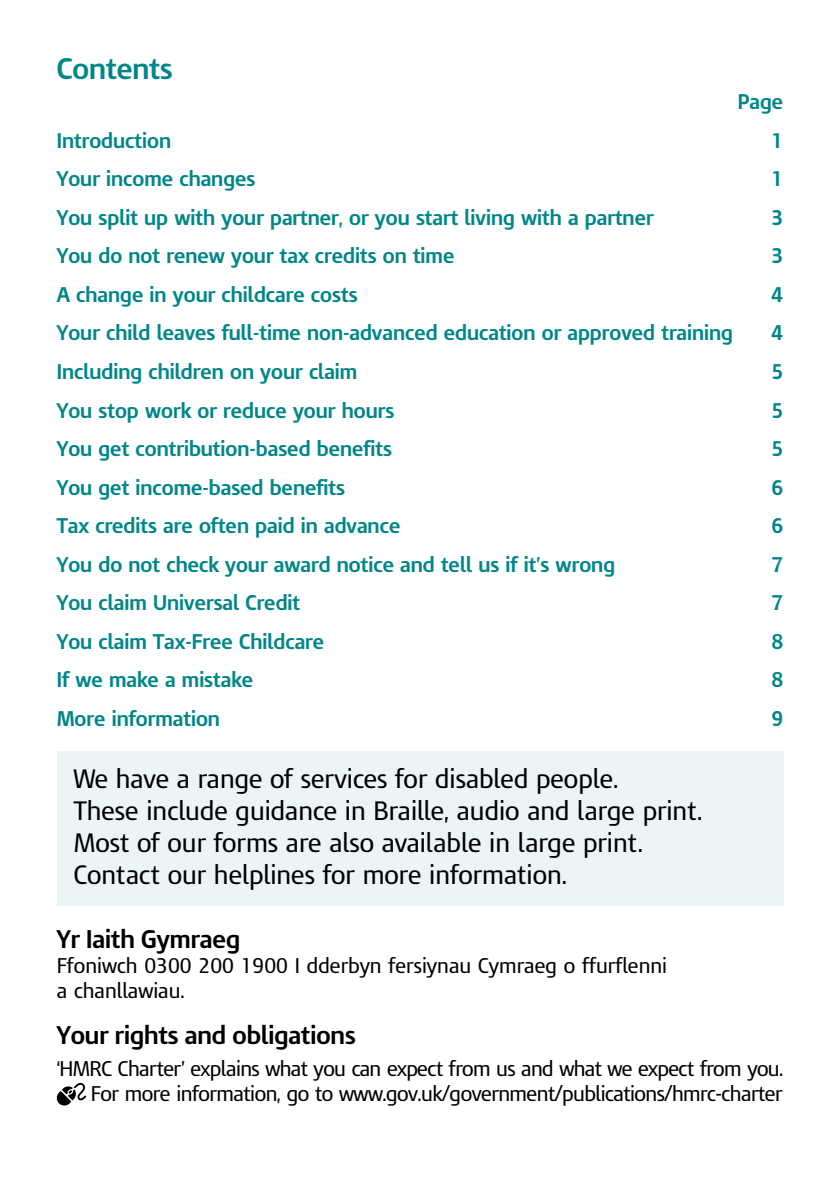
<style>
.page{position:relative;width:840px;height:1191px;background:#fff}
.page>*{position:absolute;margin:0;border:0;box-sizing:border-box;transform-origin:0 0}
.Headings{font:700 28px "IR Modena";color:#008688}
._6_1_A4_Disability_s{font:25px/32px "IR Modena";color:#000}
._3_1_3_A4_section_su{font:700 24px "IR Modena";color:#000}
._2_3_A4_Contents_tex{font:700 20px "IR Modena";color:#008688}
._3_3_2_A4_bodytext_b{font:20px/25px "IR Modena";letter-spacing:-.025em;color:#000;text-align:right}
._3_3_1_A4_bodytext{font:20px/25px "IR Modena";color:#000}
</style>
<div class="page">
<div style="left:57px;top:751px;width:725px;height:155px;background:#ebf5f5"></div>
<svg style="left:57px;top:1083px;width:29px;height:22px"></svg>
<h1 class="Headings" style="left:57px;top:52px;width:117px">Contents</h1>
<p class="_2_3_A4_Contents_tex" style="left:737px;top:90px;width:47px">Page</p>
<p class="_2_3_A4_Contents_tex" style="left:57px;top:129px;width:116px">Introduction</p>
<p class="_2_3_A4_Contents_tex" style="left:771px;top:129px;width:13px">1</p>
<p class="_2_3_A4_Contents_tex" style="left:57px;top:167px;width:200px">Your income changes</p>
<p class="_2_3_A4_Contents_tex" style="left:771px;top:167px;width:13px">1</p>
<p class="_2_3_A4_Contents_tex" style="left:57px;top:206px;width:598px">You split up with your partner, or you start living with a partner</p>
<p class="_2_3_A4_Contents_tex" style="left:771px;top:206px;width:13px">3</p>
<p class="_2_3_A4_Contents_tex" style="left:57px;top:244px;width:399px">You do not renew your tax credits on time</p>
<p class="_2_3_A4_Contents_tex" style="left:771px;top:244px;width:13px">3</p>
<p class="_2_3_A4_Contents_tex" style="left:57px;top:283px;width:302px">A change in your childcare costs</p>
<p class="_2_3_A4_Contents_tex" style="left:771px;top:283px;width:13px">4</p>
<p class="_2_3_A4_Contents_tex" style="left:57px;top:321px;width:677px">Your child leaves full-time non-advanced education or approved training</p>
<p class="_2_3_A4_Contents_tex" style="left:771px;top:321px;width:13px">4</p>
<p class="_2_3_A4_Contents_tex" style="left:57px;top:360px;width:302px">Including children on your claim</p>
<p class="_2_3_A4_Contents_tex" style="left:771px;top:360px;width:13px">5</p>
<p class="_2_3_A4_Contents_tex" style="left:57px;top:398px;width:339px">You stop work or reduce your hours</p>
<p class="_2_3_A4_Contents_tex" style="left:771px;top:398px;width:13px">5</p>
<p class="_2_3_A4_Contents_tex" style="left:57px;top:437px;width:336px">You get contribution-based benefits</p>
<p class="_2_3_A4_Contents_tex" style="left:771px;top:437px;width:13px">5</p>
<p class="_2_3_A4_Contents_tex" style="left:57px;top:475px;width:289px">You get income-based benefits</p>
<p class="_2_3_A4_Contents_tex" style="left:771px;top:475px;width:13px">6</p>
<p class="_2_3_A4_Contents_tex" style="left:57px;top:514px;width:345px">Tax credits are often paid in advance</p>
<p class="_2_3_A4_Contents_tex" style="left:771px;top:514px;width:13px">6</p>
<p class="_2_3_A4_Contents_tex" style="left:57px;top:552px;width:559px">You do not check your award notice and tell us if it’s wrong</p>
<p class="_2_3_A4_Contents_tex" style="left:771px;top:552px;width:13px">7</p>
<p class="_2_3_A4_Contents_tex" style="left:57px;top:591px;width:245px">You claim Universal Credit</p>
<p class="_2_3_A4_Contents_tex" style="left:771px;top:591px;width:13px">7</p>
<p class="_2_3_A4_Contents_tex" style="left:57px;top:629px;width:269px">You claim Tax-Free Childcare</p>
<p class="_2_3_A4_Contents_tex" style="left:771px;top:629px;width:13px">8</p>
<p class="_2_3_A4_Contents_tex" style="left:57px;top:668px;width:198px">If we make a mistake</p>
<p class="_2_3_A4_Contents_tex" style="left:771px;top:668px;width:13px">8</p>
<p class="_2_3_A4_Contents_tex" style="left:57px;top:706px;width:165px">More information</p>
<p class="_2_3_A4_Contents_tex" style="left:771px;top:706px;width:13px">9</p>
<p class="_6_1_A4_Disability_s" style="left:74px;top:762px;width:629px">We have a range of services for disabled people.<br>These include guidance in Braille, audio and large print.<br>Most of our forms are also available in large print.<br>Contact our helplines for more information.</p>
<p class="_3_1_3_A4_section_su" style="left:57px;top:924px;width:185px">Yr Iaith Gymraeg</p>
<p class="_3_3_1_A4_bodytext" style="left:57px;top:953px;width:611px">Ffoniwch 0300 200 1900 I dderbyn fersiynau Cymraeg o ffurflenni a chanllawiau.</p>
<p class="_3_1_3_A4_section_su" style="left:57px;top:1020px;width:300px">Your rights and obligations</p>
<p class="_3_3_2_A4_bodytext_b" style="left:57px;top:1055px;width:727px">‘HMRC Charter’ explains what you can expect from us and what we expect from you.<br>For more information, go to www.gov.uk/government/publications/hmrc-charter</p>
</div>
